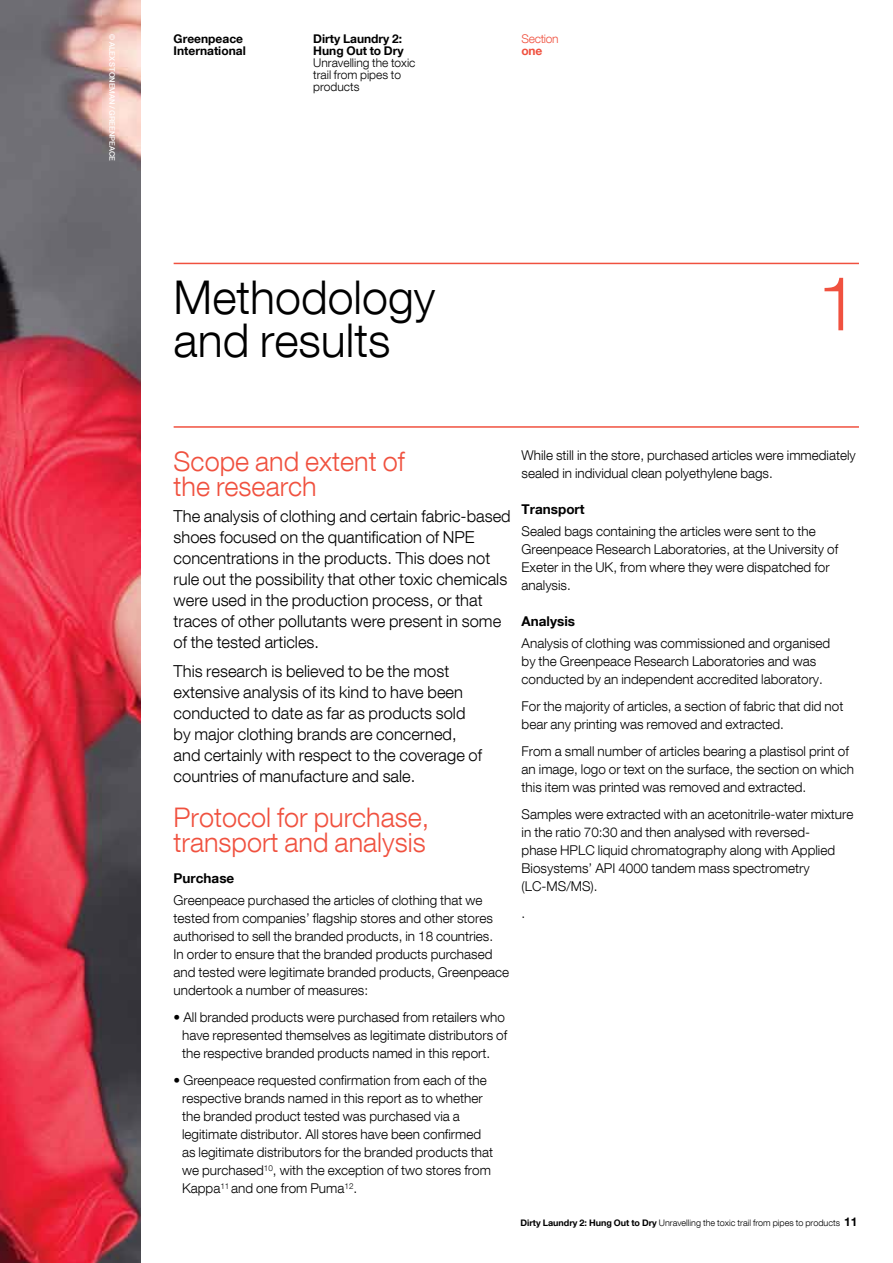
<style>
.page{position:relative;width:893px;height:1263px;background:#fff}
.page>*{position:absolute;margin:0;border:0;box-sizing:border-box;transform-origin:0 0}
.t1{font:300 75px "Helvetica Neue LT Com";color:#f0513f}
.t2{font:300 46.5px/43.5px "Helvetica Neue LT Com";color:#000}
.t3{font:300 27px/25.5px "Helvetica Neue LT Com";color:#f0513f}
.t4{font:300 16.5px/21px "Helvetica Neue LT Com";color:#000}
.t5{font:300 13.5px/18px "Helvetica Neue LT Com";color:#000}
.t6{font:700 13.5px "Helvetica Neue LT Com";color:#000}
.t7{font:700 12px/12px "Helvetica Neue LT Com";color:#000}
.t8{font:300 12px/12px "Helvetica Neue LT Com";color:#000}
.t9{font:300 12px "Helvetica Neue LT Com";letter-spacing:-.025em;color:#f0513f}
.t10{font:700 12px "Helvetica Neue LT Com";color:#f0513f}
.t11{font:300 9px "Helvetica Neue LT Com";color:#000}
.t12{font:500 7.5px "Helvetica Neue LT Com";color:#fff}
.s1{font-weight:700}
.s2{font-weight:700;font-size:12px}
</style>
<div class="page">
<hr style="left:174px;top:263px;width:685px;height:1px;background:#f0513f">
<hr style="left:174px;top:426px;width:685px;height:2px;background:#f0513f">
<img style="left:0;top:0;width:140px;height:1263px">
<p class="t12" style="left:117px;top:34px;width:128px;rotate:90deg">© ALEX STONEMAN / Greenpeace</p>
<p class="t7" style="left:174px;top:32px;width:74px">Greenpeace<br>International</p>
<p class="t7" style="left:313px;top:32px;width:92px">Dirty Laundry 2:<br>Hung Out to Dry</p>
<p class="t8" style="left:313px;top:56px;width:104px">Unravelling the toxic trail from pipes to products</p>
<p class="t9" style="left:522px;top:31px;width:39px">Section</p>
<p class="t10" style="left:522px;top:43px;width:22px">one</p>
<h2 class="t2" style="left:174px;top:274px;width:263px">Methodology and results</h2>
<h1 class="t1" style="left:817px;top:258px;width:43px">1</h1>
<h3 class="t3" style="left:174px;top:448px;width:233px">Scope and extent of the research</h3>
<p class="t4" style="left:174px;top:505px;width:339px">The analysis of clothing and certain fabric-based shoes focused on the quantification of NPE concentrations in the products. This does not rule out the possibility that other toxic chemicals were used in the production process, or that traces of other pollutants were present in some of the tested articles.</p>
<p class="t4" style="left:174px;top:660px;width:310px">This research is believed to be the most extensive analysis of its kind to have been conducted to date as far as products sold by major clothing brands are concerned, and certainly with respect to the coverage of countries of manufacture and sale.</p>
<h3 class="t3" style="left:174px;top:804px;width:257px">Protocol for purchase, transport and analysis</h3>
<p class="t6" style="left:174px;top:870px;width:62px">Purchase</p>
<p class="t5" style="left:174px;top:891px;width:337px">Greenpeace purchased the articles of clothing that we tested from companies’ flagship stores and other stores authorised to sell the branded products, in 18 countries.<br>In order to ensure that the branded products purchased and tested were legitimate branded products, Greenpeace undertook a number of measures:</p>
<p class="t5" style="left:182px;top:1008px;width:326px;text-indent:-9px">• All branded products were purchased from retailers who have represented themselves as legitimate distributors of the respective branded products named in this report.</p>
<p class="t5" style="left:182px;top:1071px;width:312px;text-indent:-8px">• Greenpeace requested confirmation from each of the respective brands named in this report as to whether the branded product tested was purchased via a legitimate distributor. All stores have been confirmed as legitimate distributors for the branded products that we purchased<sup>10</sup>, with the exception of two stores from Kappa<sup>11</sup> and one from Puma<sup>12</sup>.</p>
<p class="t5" style="left:522px;top:446px;width:336px">While still in the store, purchased articles were immediately sealed in individual clean polyethylene bags.</p>
<p class="t6" style="left:522px;top:501px;width:65px">Transport</p>
<p class="t5" style="left:522px;top:522px;width:318px">Sealed bags containing the articles were sent to the Greenpeace Research Laboratories, at the University of Exeter in the UK, from where they were dispatched for analysis.</p>
<p class="t6" style="left:522px;top:612px;width:55px">Analysis</p>
<p class="t5" style="left:522px;top:634px;width:310px">Analysis of clothing was commissioned and organised by the Greenpeace Research Laboratories and was conducted by an independent accredited laboratory.</p>
<p class="t5" style="left:522px;top:697px;width:323px">For the majority of articles, a section of fabric that did not bear any printing was removed and extracted.</p>
<p class="t5" style="left:522px;top:742px;width:334px">From a small number of articles bearing a plastisol print of an image, logo or text on the surface, the section on which this item was printed was removed and extracted.</p>
<p class="t5" style="left:522px;top:805px;width:333px">Samples were extracted with an acetonitrile-water mixture in the ratio 70:30 and then analysed with reversed-<br>phase HPLC liquid chromatography along with Applied Biosystems’ API 4000 tandem mass spectrometry (LC-MS/MS).</p>
<p class="t5" style="left:522px;top:904px;width:5px">.</p>
<p class="t11" style="left:520px;top:1217px;width:339px"><span class="s1">Dirty Laundry 2: Hung Out to Dry</span> Unravelling the toxic trail from pipes to products <span class="s2">11</span></p>
</div>
